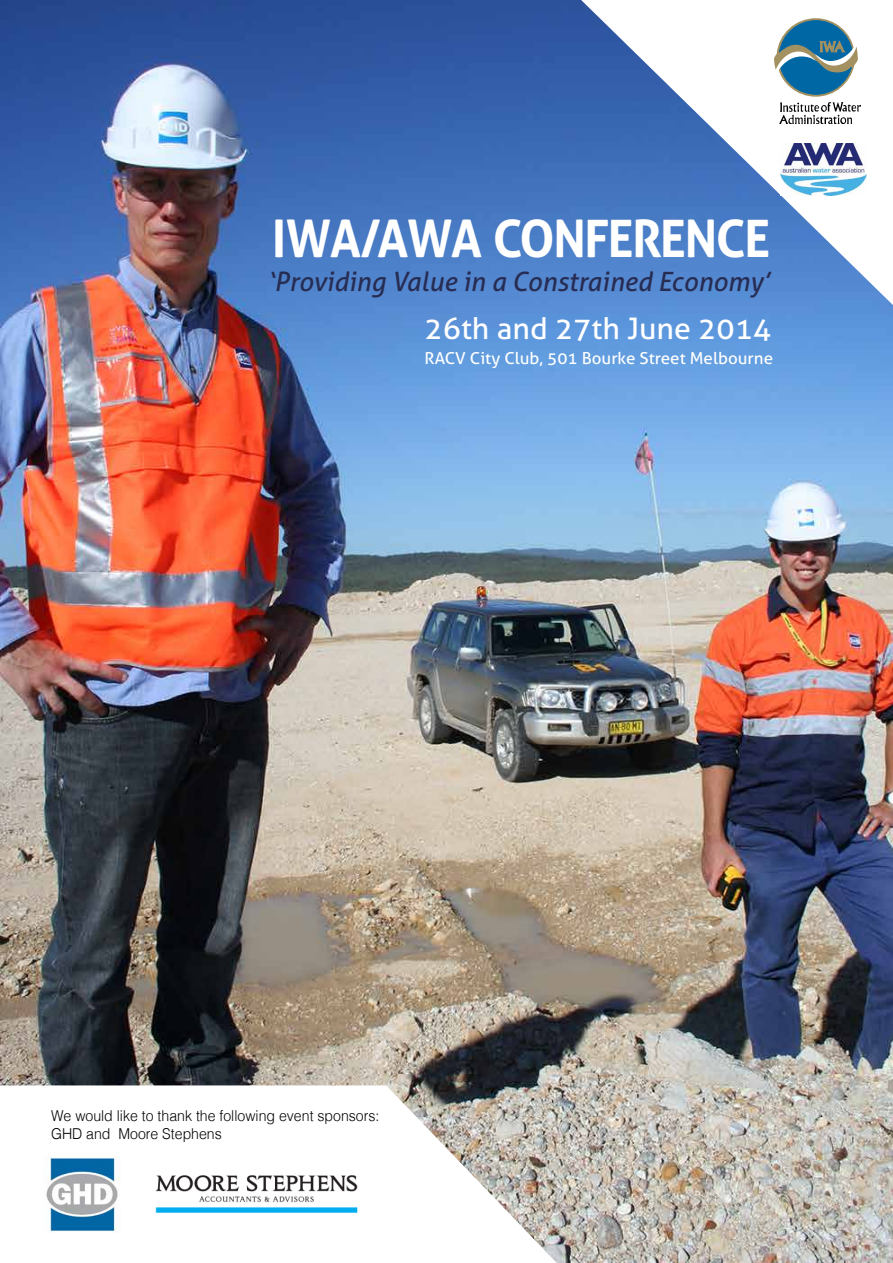
<style>
.page{position:relative;width:893px;height:1263px;background:#fff}
.page>*{position:absolute;margin:0;border:0;box-sizing:border-box;transform-origin:0 0}
.t1{font:700 51.75px "Aller";letter-spacing:-.03em;color:#fff;scale:.94 1}
.t2{font:29.85px "Aller";color:#fff}
.t3{font:italic 26.7px "Aller";color:#272c52}
.t4{font:16.5px "Aller";color:#fff}
.t5{font:300 15px/18px "Helvetica";color:#000;scale:.94 1}
</style>
<div class="page">
<img style="left:0;top:0;width:893px;height:1263px">
<svg style="left:0;top:1085px;width:557px;height:178px"></svg>
<svg style="left:581px;top:0;width:312px;height:305px"></svg>
<img style="left:43px;top:1157px;width:77px;height:76px">
<img style="left:779px;top:103px;width:81px;height:20px">
<svg style="left:774px;top:18px;width:84px;height:79px"></svg>
<img style="left:780px;top:143px;width:86px;height:52px">
<img style="left:142px;top:1165px;width:228px;height:61px">
<h1 class="t1" style="left:272px;top:206px;width:531px">IWA/AWA CONFERENCE</h1>
<h3 class="t3" style="left:268px;top:265px;width:503px">‘Providing Value in a Constrained Economy’</h3>
<h2 class="t2" style="left:425px;top:310px;width:348px">26th and 27th June 2014</h2>
<p class="t4" style="left:425px;top:348px;width:350px">RACV City Club, 501 Bourke Street Melbourne</p>
<p class="t5" style="left:51px;top:1106px;width:351px">We would like to thank the following event sponsors:<br>GHD and Moore Stephens</p>
</div>
